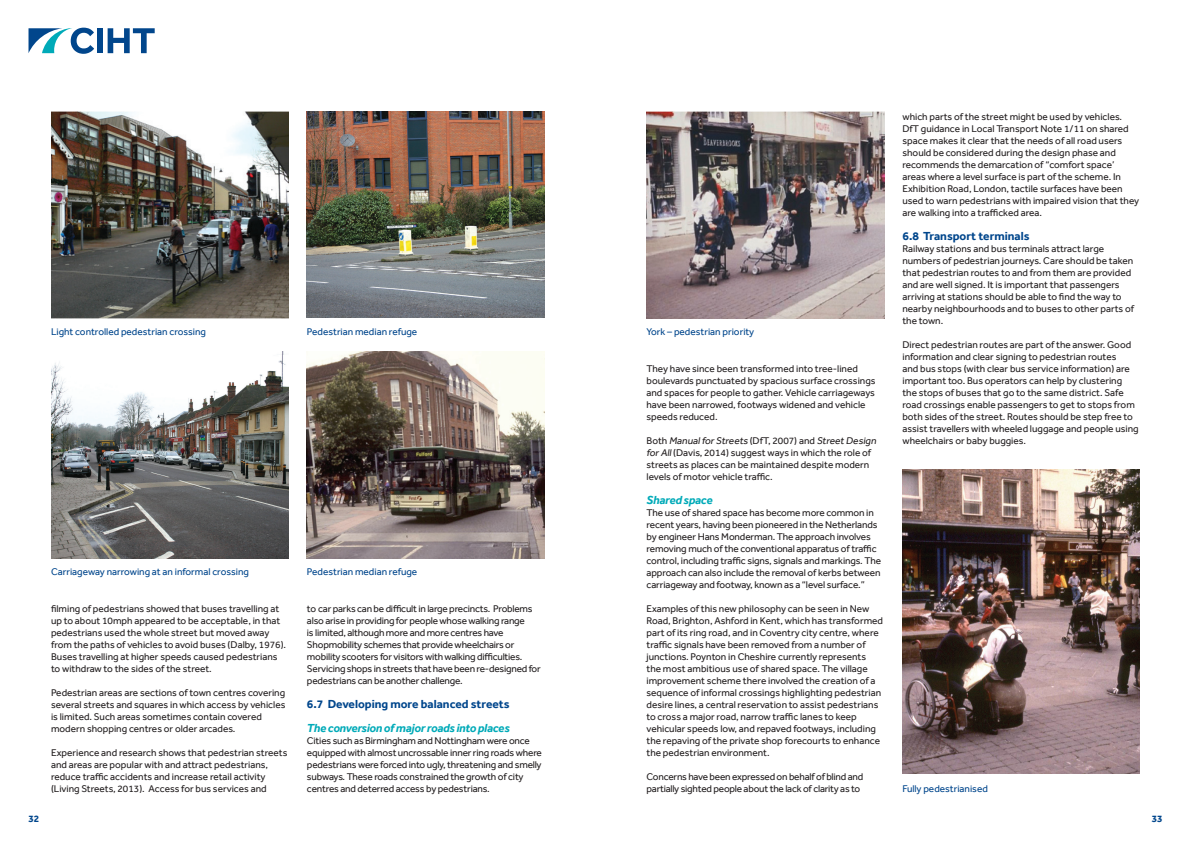
<style>
.page{position:relative;width:1191px;height:842px;background:#fff}
.page>*{position:absolute;margin:0;border:0;box-sizing:border-box;transform-origin:0 0}
.t1{font:700 12px "Effra";color:#01468c}
.t2{font:italic 700 12px "Effra";letter-spacing:-.02em;color:#00aab8}
.t3{font:10px/12px "Effra";color:#231f20}
.t4{font:10px/12px "Effra";letter-spacing:-.02em;color:#231f20}
.t5{font:10px "Effra";color:#01468c}
.t6{font:700 10px "Effra";color:#01468c}
.s1{font-style:italic}
</style>
<div class="page">
<svg style="left:29px;top:28px;width:65px;height:26px"></svg>
<div style="left:97px;top:28px;width:6px;height:25px;background:#01468c"></div>
<svg style="left:108px;top:28px;width:47px;height:25px"></svg>
<img style="left:51px;top:111px;width:237px;height:207px">
<img style="left:51px;top:351px;width:237px;height:207px">
<img style="left:307px;top:111px;width:237px;height:207px">
<img style="left:646px;top:111px;width:238px;height:207px">
<img style="left:307px;top:351px;width:237px;height:207px">
<img style="left:903px;top:470px;width:237px;height:304px">
<p class="t5" style="left:51px;top:326px;width:157px">Light controlled pedestrian crossing</p>
<p class="t5" style="left:307px;top:326px;width:112px">Pedestrian median refuge</p>
<p class="t5" style="left:646px;top:326px;width:109px">York – pedestrian priority</p>
<p class="t5" style="left:51px;top:565px;width:199px">Carriageway narrowing at an informal crossing</p>
<p class="t3" style="left:51px;top:603px;width:237px">filming of pedestrians showed that buses travelling at up to about 10mph appeared to be acceptable, in that pedestrians used the whole street but moved away from the paths of vehicles to avoid buses (Dalby, 1976).<br>Buses travelling at higher speeds caused pedestrians to withdraw to the sides of the street.</p>
<p class="t3" style="left:51px;top:687px;width:236px">Pedestrian areas are sections of town centres covering several streets and squares in which access by vehicles is limited. Such areas sometimes contain covered modern shopping centres or older arcades.</p>
<p class="t3" style="left:51px;top:747px;width:238px">Experience and research shows that pedestrian streets and areas are popular with and attract pedestrians, reduce traffic accidents and increase retail activity (Living Streets, 2013). Access for bus services and</p>
<p class="t5" style="left:307px;top:565px;width:112px">Pedestrian median refuge</p>
<p class="t4" style="left:307px;top:603px;width:235px">to car parks can be difficult in large precincts. Problems also arise in providing for people whose walking range<br>is limited, although more and more centres have Shopmobility schemes that provide wheelchairs or mobility scooters for visitors with walking difficulties.<br>Servicing shops in streets that have been re-designed for pedestrians can be another challenge.</p>
<p class="t1" style="left:307px;top:697px;width:204px">6.7 Developing more balanced streets</p>
<p class="t2" style="left:307px;top:721px;width:204px">The conversion of major roads into places</p>
<p class="t3" style="left:307px;top:735px;width:236px">Cities such as Birmingham and Nottingham were once equipped with almost uncrossable inner ring roads where pedestrians were forced into ugly, threatening and smelly subways. These roads constrained the growth of city centres and deterred access by pedestrians.</p>
<p class="t3" style="left:646px;top:363px;width:230px">They have since been transformed into tree-lined boulevards punctuated by spacious surface crossings and spaces for people to gather. Vehicle carriageways have been narrowed, footways widened and vehicle speeds reduced.</p>
<p class="t3" style="left:646px;top:435px;width:233px">B o t h <span class="s1">Manualfor Streets</span> ( D fT, 2 0 0 7 ) a n d <span class="s1">Street Design for All</span>(Davis, 2014) suggest ways in which the role of streets as places can be maintained despite modern levels of motor vehicle traffic.</p>
<p class="t2" style="left:646px;top:493px;width:68px">Shared space</p>
<p class="t3" style="left:646px;top:507px;width:236px">The use of shared space has become more common in recent years, having been pioneered in the Netherlands by engineer Hans Monderman. The approach involves removing much ofthe conventional apparatus oftraffic control, including traffic signs, signals and markings. The approach can also include the removal of kerbs between carriageway and footway, known as a “level surface.”</p>
<p class="t3" style="left:646px;top:603px;width:238px">Examples of this new philosophy can be seen in New Road, Brighton, Ashford in Kent, which has transformed part of its ring road, and in Coventry city centre, where traffic signals have been removed from a number of junctions. Poynton in Cheshire currently represents the most ambitious use of shared space. The village improvement scheme there involved the creation of a sequence of informal crossings highlighting pedestrian desire lines, a central reservation to assist pedestrians to cross a major road, narrow traffic lanes to keep vehicular speeds low, and repaved footways, including the repaving of the private shop forecourts to enhance the pedestrian environment.</p>
<p class="t4" style="left:646px;top:771px;width:218px">Concerns have been expressed on behalf of blind and partially sighted people about the lack of clarity as to</p>
<p class="t3" style="left:902px;top:111px;width:238px">which parts of the street might be used by vehicles.<br>DfT guidance in Local Transport Note 1/11 on shared space makes it clear that the needs of all road users should be considered during the design phase and recommends the demarcation of “comfort space’ areas where a level surface is part of the scheme. In Exhibition Road, London, tactile surfaces have been used to warn pedestrians with impaired vision that they are walking into a trafficked area.</p>
<p class="t1" style="left:902px;top:229px;width:129px">6.8 Transport terminals</p>
<p class="t3" style="left:902px;top:243px;width:233px">Railway stations and bus terminals attract large numbers of pedestrian journeys. Care should be taken that pedestrian routes to and from them are provided and are well signed. It is important that passengers arriving at stations should be able to find the way to nearby neighbourhoods and to buses to other parts of the town.</p>
<p class="t3" style="left:902px;top:339px;width:238px">Direct pedestrian routes are part of the answer. Good information and clear signing to pedestrian routes<br>and bus stops (with clear bus service information) are important too. Bus operators can help by clustering the stops of buses that go to the same district. Safe road crossings enable passengers to get to stops from both sides of the street. Routes should be step free to assist travellers with wheeled luggage and people using wheelchairs or baby buggies.</p>
<p class="t5" style="left:902px;top:783px;width:87px">Fully pedestrianised</p>
<p class="t6" style="left:28px;top:812px;width:12px">32</p>
<p class="t6" style="left:1151px;top:812px;width:12px">33</p>
</div>
